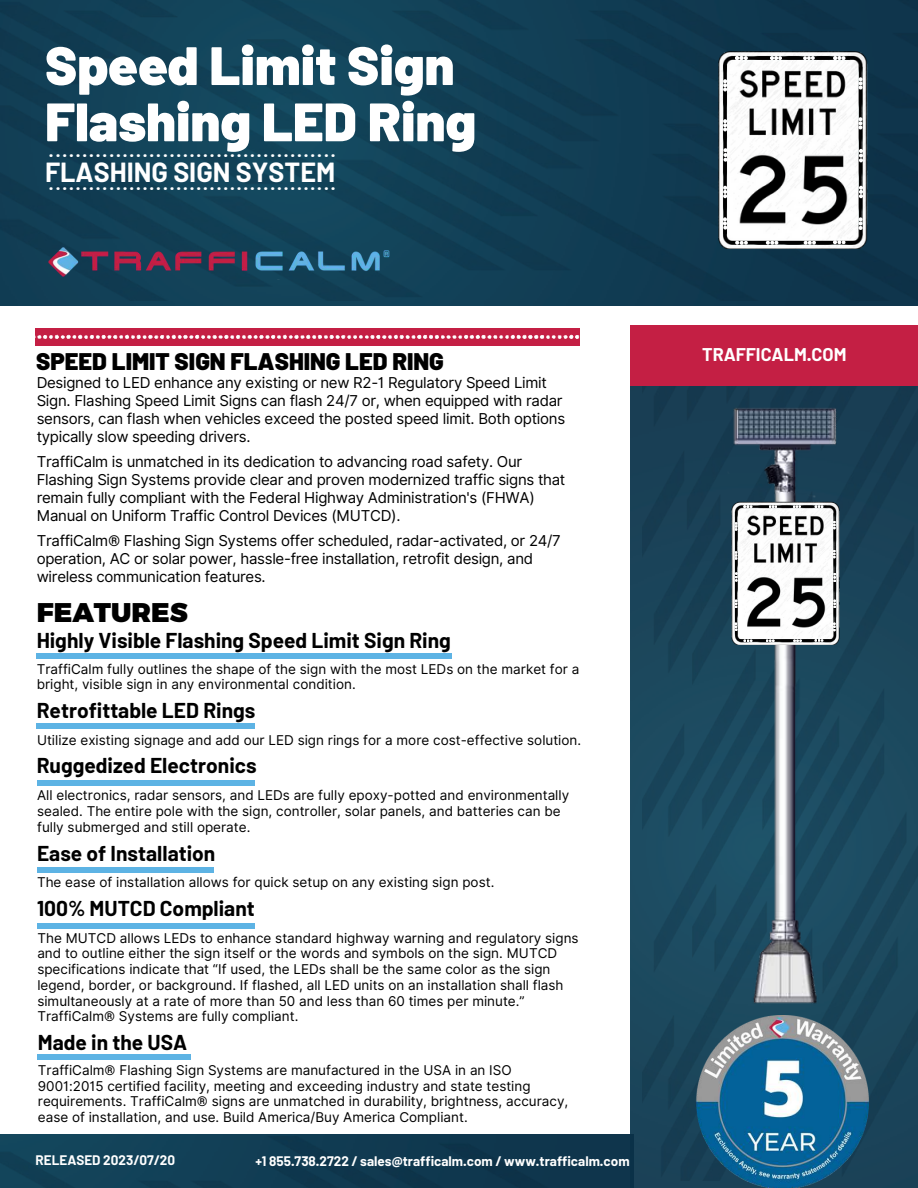
<style>
.page{position:relative;width:918px;height:1188px;background:#fff}
.page>*{position:absolute;margin:0;border:0;box-sizing:border-box;transform-origin:0 0}
.t1{font:900 54px/56.2px "Barlow";color:#fff}
.t2{font:700 27px "Barlow";color:#fff}
.t3{font:900 27px "Montserrat";color:#000}
.t4{font:25.5px "Canva Sans";color:#fff}
.t5{font:900 24px "Barlow";color:#000}
.t6{font:700 21px "Barlow";color:#000}
.t7{font:700 18px "Barlow";color:#fff}
.t8{font:15px/18px "Inter";letter-spacing:-.02em;color:#000}
.t9{font:13.5px/15.8px "Inter";color:#000}
.t10{font:700 13.5px "Barlow";color:#fff}
</style>
<div class="page">
<div style="left:630px;top:386px;width:288px;height:802px;background:#1b465b"></div>
<img style="left:642px;top:386px;width:276px;height:795px">
<img style="left:0;top:1135px;width:633px;height:53px">
<img style="left:0;top:1137px;width:631px;height:51px">
<div style="left:630px;top:326px;width:288px;height:60px;background:#c41f44"></div>
<div style="left:36px;top:329px;width:544px;height:16px;background:#c41f44"></div>
<svg style="left:35px;top:335px;width:544px;height:4px"></svg>
<div style="left:37px;top:654px;width:415px;height:5px;background:#5db3e4"></div>
<div style="left:37px;top:724px;width:218px;height:5px;background:#5db3e4"></div>
<div style="left:37px;top:923px;width:217px;height:5px;background:#5db3e4"></div>
<div style="left:37px;top:780px;width:218px;height:6px;background:#5db3e4"></div>
<div style="left:37px;top:1055px;width:154px;height:5px;background:#5db3e4"></div>
<img style="left:692px;top:1016px;width:182px;height:172px">
<div style="left:37px;top:867px;width:176px;height:6px;background:#5db3e4"></div>
<img style="left:727px;top:393px;width:121px;height:625px">
<img style="left:0;top:0;width:918px;height:300px">
<img style="left:45px;top:244px;width:360px;height:35px">
<img style="left:716px;top:48px;width:154px;height:200px">
<hr style="left:859px;top:67px;width:2px;height:159px;background:#000">
<svg style="left:723px;top:65px;width:4px;height:169px"></svg>
<svg style="left:723px;top:79px;width:4px;height:13px"></svg>
<svg style="left:748px;top:56px;width:102px;height:4px"></svg>
<hr style="left:861px;top:67px;width:1px;height:168px;background:#000">
<svg style="left:859px;top:77px;width:4px;height:13px"></svg>
<svg style="left:723px;top:217px;width:4px;height:13px"></svg>
<svg style="left:859px;top:217px;width:4px;height:13px"></svg>
<svg style="left:859px;top:186px;width:4px;height:12px"></svg>
<svg style="left:723px;top:186px;width:4px;height:12px"></svg>
<svg style="left:723px;top:119px;width:4px;height:12px"></svg>
<svg style="left:858px;top:117px;width:5px;height:13px"></svg>
<svg style="left:833px;top:56px;width:13px;height:4px"></svg>
<hr style="left:727px;top:241px;width:130px;height:1px;background:#000">
<hr style="left:736px;top:241px;width:117px;height:3px;background:#000">
<svg style="left:833px;top:240px;width:13px;height:4px"></svg>
<svg style="left:735px;top:241px;width:13px;height:4px"></svg>
<svg style="left:804px;top:241px;width:12px;height:4px"></svg>
<svg style="left:735px;top:56px;width:13px;height:4px"></svg>
<svg style="left:770px;top:56px;width:12px;height:4px"></svg>
<svg style="left:803px;top:56px;width:12px;height:4px"></svg>
<svg style="left:766px;top:241px;width:12px;height:4px"></svg>
<svg style="left:859px;top:149px;width:4px;height:13px"></svg>
<svg style="left:723px;top:148px;width:5px;height:14px"></svg>
<img style="left:730px;top:499px;width:111px;height:146px">
<hr style="left:834px;top:513px;width:1px;height:115px;background:#000">
<hr style="left:735px;top:512px;width:2px;height:122px;background:#000">
<svg style="left:735px;top:522px;width:5px;height:10px"></svg>
<hr style="left:747px;top:506px;width:79px;height:2px;background:#000">
<hr style="left:835px;top:513px;width:1px;height:123px;background:#000">
<svg style="left:830px;top:521px;width:6px;height:10px"></svg>
<svg style="left:830px;top:614px;width:6px;height:17px"></svg>
<svg style="left:833px;top:599px;width:3px;height:9px"></svg>
<svg style="left:735px;top:599px;width:3px;height:9px"></svg>
<svg style="left:735px;top:551px;width:5px;height:9px"></svg>
<svg style="left:830px;top:550px;width:6px;height:9px"></svg>
<hr style="left:737px;top:639px;width:95px;height:1px;background:#000">
<hr style="left:744px;top:640px;width:85px;height:2px;background:#000">
<svg style="left:782px;top:635px;width:42px;height:7px"></svg>
<svg style="left:743px;top:505px;width:20px;height:5px"></svg>
<svg style="left:769px;top:505px;width:8px;height:3px"></svg>
<svg style="left:783px;top:505px;width:40px;height:5px"></svg>
<svg style="left:734px;top:614px;width:41px;height:28px"></svg>
<svg style="left:830px;top:573px;width:6px;height:19px"></svg>
<svg style="left:735px;top:572px;width:5px;height:20px"></svg>
<h1 class="t1" style="left:45px;top:38px;width:433px">Speed Limit Sign<br>Flashing LED Ring</h1>
<h3 class="t4" style="left:48px;top:133px;width:290px">...........................................</h3>
<h2 class="t2" style="left:45px;top:155px;width:292px">FLASHING SIGN SYSTEM</h2>
<h3 class="t4" style="left:48px;top:166px;width:290px">...........................................</h3>
<h3 class="t5" style="left:36px;top:347px;width:409px">SPEED LIMIT SIGN FLASHING LED RING</h3>
<p class="t8" style="left:37px;top:374px;width:530px">Designed to LED enhance any existing or new R2-1 Regulatory Speed Limit Sign. Flashing Speed Limit Signs can flash 24/7 or, when equipped with radar sensors, can flash when vehicles exceed the posted speed limit. Both options typically slow speeding drivers.</p>
<p class="t8" style="left:37px;top:453px;width:530px">TraffiCalm is unmatched in its dedication to advancing road safety. Our Flashing Sign Systems provide clear and proven modernized traffic signs that remain fully compliant with the Federal Highway Administration's (FHWA)<br>Manual on Uniform Traffic Control Devices (MUTCD).</p>
<p class="t8" style="left:37px;top:532px;width:526px">TraffiCalm® Flashing Sign Systems offer scheduled, radar-activated, or 24/7 operation, AC or solar power, hassle-free installation, retrofit design, and wireless communication features.</p>
<h2 class="t3" style="left:37px;top:596px;width:153px">FEATURES</h2>
<h3 class="t6" style="left:37px;top:627px;width:416px">Highly Visible Flashing Speed Limit Sign Ring</h3>
<p class="t9" style="left:37px;top:661px;width:544px">TraffiCalm fully outlines the shape of the sign with the most LEDs on the market for a bright, visible sign in any environmental condition.</p>
<h3 class="t6" style="left:37px;top:697px;width:220px">Retrofittable LED Rings</h3>
<p class="t9" style="left:37px;top:732px;width:546px">Utilize existing signage and add our LED sign rings for a more cost-effective solution.</p>
<h3 class="t6" style="left:37px;top:753px;width:222px">Ruggedized Electronics</h3>
<p class="t9" style="left:37px;top:788px;width:534px">All electronics, radar sensors, and LEDs are fully epoxy-potted and environmentally sealed. The entire pole with the sign, controller, solar panels, and batteries can be fully submerged and still operate.</p>
<h3 class="t6" style="left:37px;top:840px;width:180px">Ease of Installation</h3>
<p class="t9" style="left:37px;top:875px;width:459px">The ease of installation allows for quick setup on any existing sign post.</p>
<h3 class="t6" style="left:37px;top:896px;width:219px">100% MUTCD Compliant</h3>
<p class="t9" style="left:37px;top:930px;width:543px">The MUTCD allows LEDs to enhance standard highway warning and regulatory signs and to outline either the sign itself or the words and symbols on the sign. MUTCD specifications indicate that “If used, the LEDs shall be the same color as the sign legend, border, or background. If flashed, all LED units on an installation shall flash simultaneously at a rate of more than 50 and less than 60 times per minute.” TraffiCalm® Systems are fully compliant.</p>
<h3 class="t6" style="left:38px;top:1030px;width:151px">Made in the USA</h3>
<p class="t9" style="left:38px;top:1062px;width:532px">TraffiCalm® Flashing Sign Systems are manufactured in the USA in an ISO 9001:2015 certified facility, meeting and exceeding industry and state testing requirements. TraffiCalm® signs are unmatched in durability, brightness, accuracy, ease of installation, and use. Build America/Buy America Compliant.</p>
<p class="t10" style="left:36px;top:1152px;width:141px">RELEASED 2023/07/20</p>
<p class="t10" style="left:255px;top:1153px;width:376px">+1 855.738.2722 / sales@trafficalm.com / www.trafficalm.com</p>
<h3 class="t7" style="left:702px;top:344px;width:146px">TRAFFICALM.COM</h3>
</div>
